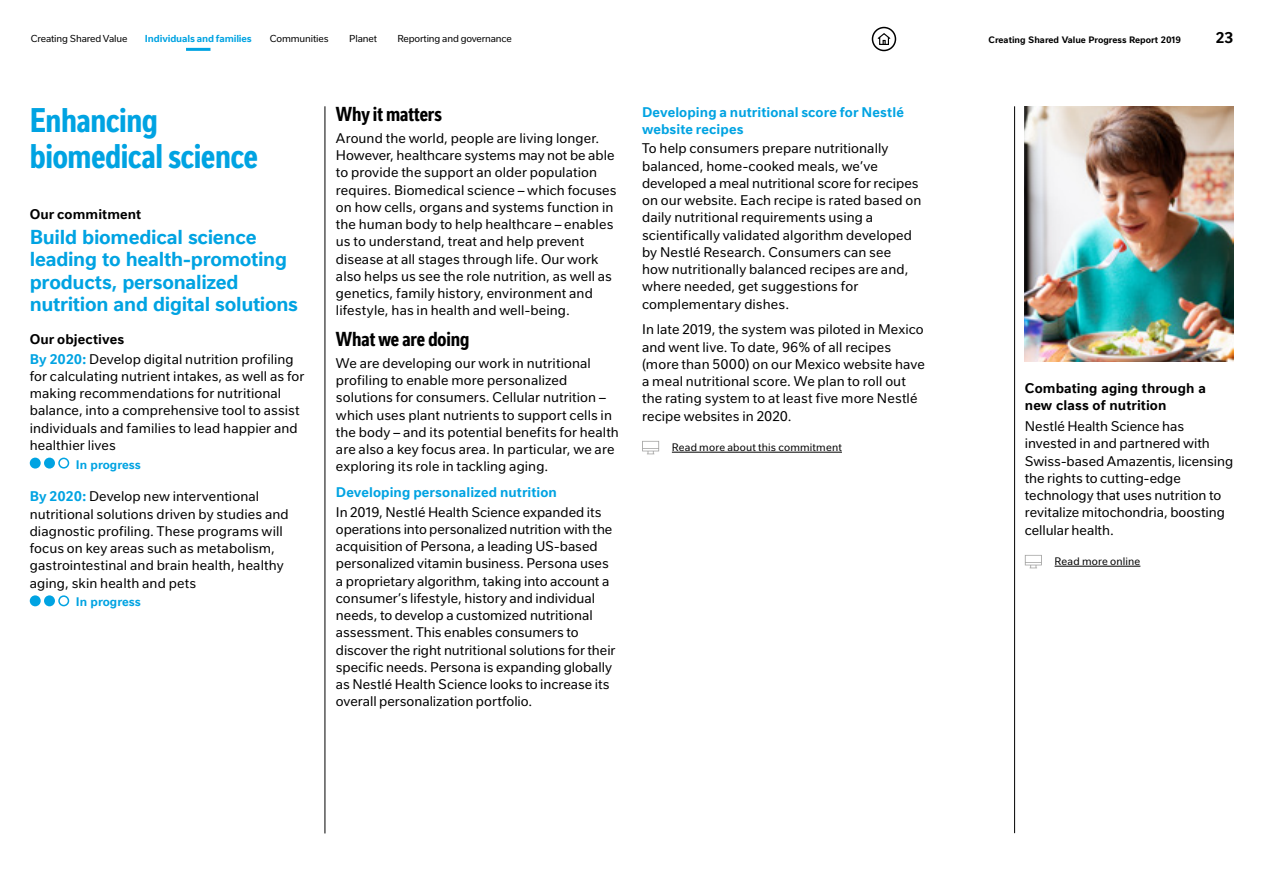
<style>
.page{position:relative;width:1263px;height:893px;background:#fff}
.page>*{position:absolute;margin:0;border:0;box-sizing:border-box;transform-origin:0 0}
.Heading_1_-_colour_a{font:700 condensed 33px/36px "Nestle Text";letter-spacing:-.005em;color:#00a3e2}
.t1{font:700 19.5px/22.5px "Nestle Text";letter-spacing:-.015em;color:#00a3e2}
.Heading_2_-_colour_a{font:700 condensed 19.5px "Nestle Text";letter-spacing:-.005em;color:#000}
.t2{font:700 15px "Nestle Text";color:#000}
.Body_copy{font:13.5px/17.2px "Nestle Text";letter-spacing:.005em;color:#000}
.Heading_3_-_colour_a{font:700 13.5px/17.2px "Nestle Text";letter-spacing:.01em;color:#00a3e2}
.Heading_3_-_colour_a-2{font:700 13.5px/16.5px "Nestle Text";letter-spacing:.005em;color:#000}
.Our_objectives___col{font:700 13.5px "Nestle Text";letter-spacing:.01em;color:#000}
.t3{font:700 12px "Nestle Text";color:#00a3e2}
.Read_more{font:10.5px "Nestle Text";letter-spacing:.015em;color:#000}
.t4{font:9.75px "Nestle Text";letter-spacing:-.015em;color:#000}
.t5{font:700 9.75px "Nestle Text";letter-spacing:-.015em;color:#00a3e2}
.t6{font:700 9px "Nestle Text";color:#000}
.s1{font-weight:700;color:#00a3e2}
</style>
<div class="page">
<div style="left:30px;top:458px;width:11px;height:11px;background:#00a3e2;border-radius:50%"></div>
<div style="left:44px;top:458px;width:11px;height:11px;background:#00a3e2;border-radius:50%"></div>
<div style="left:58px;top:458px;width:11px;height:11px;border:2px solid #00a3e2;border-radius:50%"></div>
<div style="left:30px;top:595px;width:11px;height:11px;background:#00a3e2;border-radius:50%"></div>
<div style="left:44px;top:595px;width:11px;height:11px;background:#00a3e2;border-radius:50%"></div>
<div style="left:58px;top:595px;width:11px;height:11px;border:2px solid #00a3e2;border-radius:50%"></div>
<hr style="left:325px;top:106px;width:1px;height:727px;background:#000">
<img style="left:1025px;top:106px;width:208px;height:255px">
<hr style="left:1054px;top:566px;width:86px;height:1px;background:#000">
<svg style="left:1025px;top:555px;width:17px;height:13px"></svg>
<hr style="left:1014px;top:106px;width:1px;height:727px;background:#000">
<hr style="left:672px;top:452px;width:170px;height:1px;background:#000">
<svg style="left:642px;top:441px;width:17px;height:13px"></svg>
<div style="left:872px;top:27px;width:24px;height:24px;border:2px solid #000;border-radius:50%"></div>
<svg style="left:877px;top:33px;width:14px;height:12px"></svg>
<hr style="left:186px;top:48px;width:24px;height:3px;background:#00a3e2">
<p class="t4" style="left:31px;top:32px;width:98px">Creating Shared Value</p>
<p class="t5" style="left:145px;top:32px;width:108px">Individuals and families</p>
<p class="t4" style="left:270px;top:32px;width:60px">Communities</p>
<p class="t4" style="left:349px;top:32px;width:29px">Planet</p>
<p class="t4" style="left:397px;top:32px;width:116px">Reporting and governance</p>
<p class="t6" style="left:988px;top:33px;width:194px">Creating Shared Value Progress Report 2019</p>
<p class="t2" style="left:1216px;top:26px;width:19px">23</p>
<p class="Heading_1_-_colour_a" style="left:30px;top:100px;width:230px">Enhancing biomedical science</p>
<p class="Heading_3_-_colour_a-2" style="left:30px;top:205px;width:113px">Our commitment</p>
<p class="t1" style="left:30px;top:224px;width:270px">Build biomedical science leading to health-promoting products, personalized nutrition and digital solutions</p>
<p class="Our_objectives___col" style="left:30px;top:329px;width:96px">Our objectives</p>
<p class="Body_copy" style="left:30px;top:349px;width:276px"><span class="s1">By 2020:</span> Develop digital nutrition profiling for calculating nutrient intakes, as well as for making recommendations for nutritional balance, into a comprehensive tool to assist individuals and families to lead happier and healthier lives</p>
<p class="t3" style="left:76px;top:455px;width:67px">In progress</p>
<p class="Body_copy" style="left:30px;top:487px;width:261px"><span class="s1">By 2020:</span> Develop new interventional nutritional solutions driven by studies and diagnostic profiling. These programs will focus on key areas such as metabolism, gastrointestinal and brain health, healthy aging, skin health and pets</p>
<p class="t3" style="left:76px;top:593px;width:67px">In progress</p>
<p class="Heading_2_-_colour_a" style="left:336px;top:100px;width:107px">Why it matters</p>
<p class="Body_copy" style="left:336px;top:129px;width:282px">Around the world, people are living longer.<br>However, healthcare systems may not be able to provide the support an older population requires. Biomedical science – which focuses on how cells, organs and systems function in the human body to help healthcare – enables us to understand, treat and help prevent disease at all stages through life. Our work also helps us see the role nutrition, as well as genetics, family history, environment and lifestyle, has in health and well-being.</p>
<p class="Heading_2_-_colour_a" style="left:336px;top:325px;width:135px">What we are doing</p>
<p class="Body_copy" style="left:336px;top:354px;width:285px">We are developing our work in nutritional profiling to enable more personalized solutions for consumers. Cellular nutrition – which uses plant nutrients to support cells in the body – and its potential benefits for health are also a key focus area. In particular, we are exploring its role in tackling aging.</p>
<p class="Heading_3_-_colour_a" style="left:336px;top:483px;width:223px">Developing personalized nutrition</p>
<p class="Body_copy" style="left:336px;top:502px;width:281px">In 2019, Nestlé Health Science expanded its operations into personalized nutrition with the acquisition of Persona, a leading US-based personalized vitamin business. Persona uses a proprietary algorithm, taking into account a consumer’s lifestyle, history and individual needs, to develop a customized nutritional assessment. This enables consumers to discover the right nutritional solutions for their specific needs. Persona is expanding globally as Nestlé Health Science looks to increase its overall personalization portfolio.</p>
<p class="Heading_3_-_colour_a" style="left:642px;top:102px;width:263px">Developing a nutritional score for Nestlé website recipes</p>
<p class="Body_copy" style="left:642px;top:139px;width:281px">To help consumers prepare nutritionally balanced, home-cooked meals, we’ve developed a meal nutritional score for recipes on our website. Each recipe is rated based on daily nutritional requirements using a scientifically validated algorithm developed by Nestlé Research. Consumers can see<br>how nutritionally balanced recipes are and, where needed, get suggestions for complementary dishes.</p>
<p class="Body_copy" style="left:642px;top:320px;width:284px">In late 2019, the system was piloted in Mexico and went live. To date, 96% of all recipes (more than 5000) on our Mexico website have a meal nutritional score. We plan to roll out the rating system to at least five more Nestlé recipe websites in 2020.</p>
<p class="Read_more" style="left:672px;top:440px;width:172px">Read more about this commitment</p>
<p class="Heading_3_-_colour_a-2" style="left:1025px;top:379px;width:183px">Combating aging through a new class of nutrition</p>
<p class="Body_copy" style="left:1025px;top:417px;width:210px">Nestlé Health Science has invested in and partnered with<br>Swiss-based Amazentis, licensing the rights to cutting-edge technology that uses nutrition to revitalize mitochondria, boosting cellular health.</p>
<p class="Read_more" style="left:1054px;top:554px;width:87px">Read more online</p>
</div>
